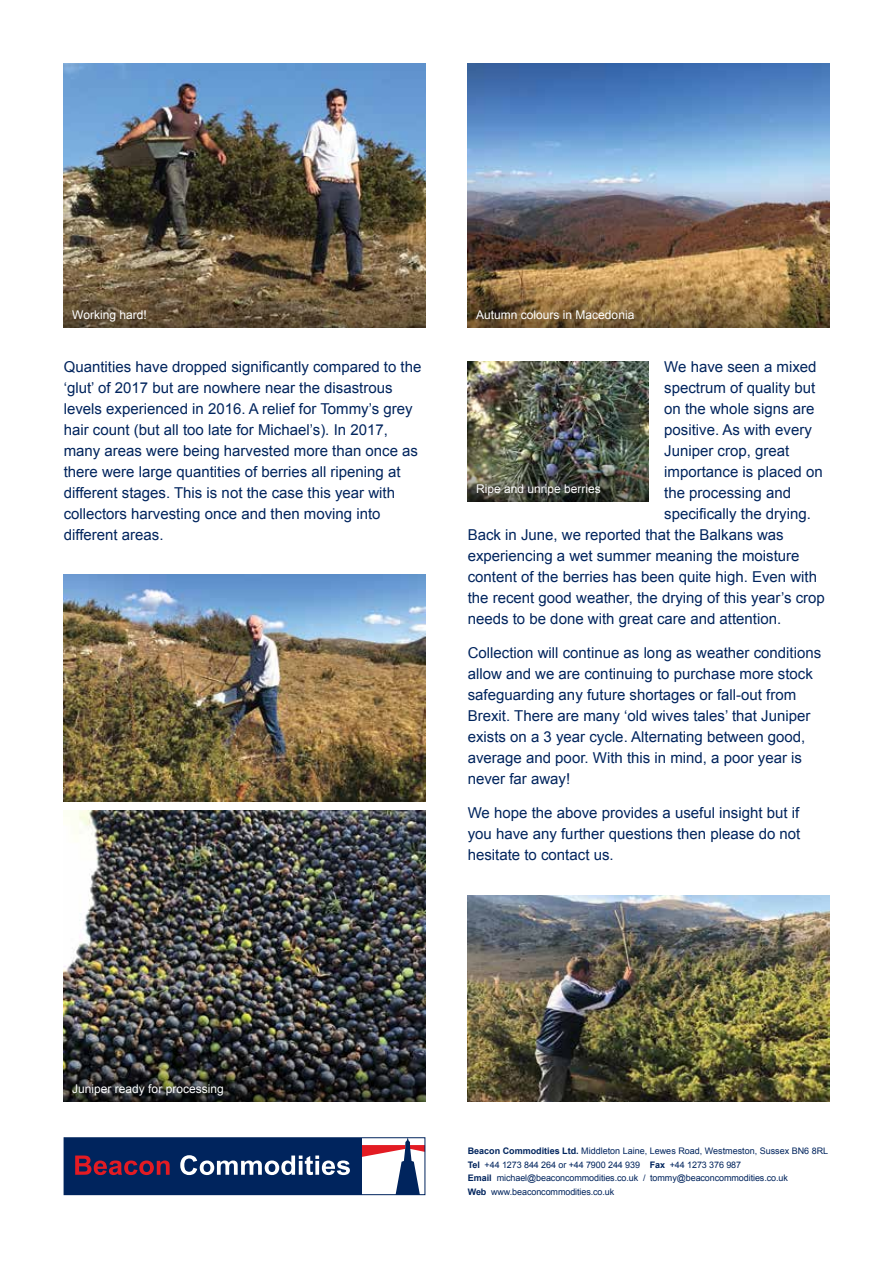
<style>
.page{position:relative;width:893px;height:1263px;background:#fff}
.page>*{position:absolute;margin:0;border:0;box-sizing:border-box;transform-origin:0 0}
.t1{font:15px/21px "Arial";color:#00245d}
.t2{font:12px "Arial";color:#fff}
.t3{font:9px/13.5px "Arial";letter-spacing:-.01em;color:#00245d}
.s1{font-weight:700}
</style>
<div class="page">
<svg style="left:362px;top:1139px;width:61px;height:54px"></svg>
<div style="left:64px;top:1138px;width:298px;height:56px;background:#00245d"></div>
<svg style="left:180px;top:1155px;width:170px;height:20px"></svg>
<svg style="left:75px;top:1155px;width:95px;height:20px"></svg>
<div style="left:64px;top:1137px;width:361px;height:58px;border:1px solid #00245d"></div>
<img style="left:64px;top:64px;width:361px;height:214px">
<img style="left:64px;top:810px;width:361px;height:242px">
<svg style="left:64px;top:278px;width:361px;height:49px;background:#6b583c"></svg>
<img style="left:468px;top:64px;width:361px;height:214px">
<img style="left:468px;top:361px;width:180px;height:91px">
<img style="left:64px;top:574px;width:361px;height:227px">
<img style="left:468px;top:895px;width:361px;height:206px">
<img style="left:64px;top:1052px;width:361px;height:49px">
<svg style="left:468px;top:278px;width:361px;height:49px;background:#8d6e40"></svg>
<img style="left:468px;top:452px;width:180px;height:50px">
<p class="t2" style="left:72px;top:307px;width:76px">Working hard!</p>
<p class="t1" style="left:64px;top:357px;width:359px">Quantities have dropped significantly compared to the ‘glut’ of 2017 but are nowhere near the disastrous levels experienced in 2016. A relief for Tommy’s grey hair count (but all too late for Michael’s). In 2017, many areas were being harvested more than once as there were large quantities of berries all ripening at different stages. This is not the case this year with collectors harvesting once and then moving into different areas.</p>
<p class="t2" style="left:476px;top:307px;width:160px">Autumn colours in Macedonia</p>
<p class="t1" style="left:664px;top:357px;width:154px">We have seen a mixed</p>
<p class="t1" style="left:664px;top:378px;width:152px">spectrum of quality but</p>
<p class="t1" style="left:664px;top:399px;width:152px">on the whole signs are</p>
<p class="t1" style="left:664px;top:420px;width:149px">positive. As with every</p>
<p class="t1" style="left:664px;top:441px;width:127px">Juniper crop, great</p>
<p class="t1" style="left:664px;top:462px;width:160px">importance is placed on</p>
<p class="t1" style="left:664px;top:483px;width:128px">the processing and</p>
<p class="t1" style="left:664px;top:504px;width:148px">specifically the drying.</p>
<p class="t1" style="left:468px;top:525px;width:317px">Back in June, we reported that the Balkans was</p>
<p class="t1" style="left:468px;top:546px;width:333px">experiencing a wet summer meaning the moisture</p>
<p class="t1" style="left:468px;top:567px;width:351px">content of the berries has been quite high. Even with</p>
<p class="t1" style="left:468px;top:588px;width:359px">the recent good weather, the drying of this year’s crop</p>
<p class="t1" style="left:468px;top:609px;width:315px">needs to be done with great care and attention.</p>
<p class="t1" style="left:468px;top:642px;width:355px">Collection will continue as long as weather conditions allow and we are continuing to purchase more stock safeguarding any future shortages or fall-out from Brexit. There are many ‘old wives tales’ that Juniper exists on a 3 year cycle. Alternating between good, average and poor. With this in mind, a poor year is never far away!</p>
<p class="t1" style="left:468px;top:802px;width:334px;text-align:justify">We hope the above provides a useful insight but if you have any further questions then please do not hesitate to contact us.</p>
<p class="t2" style="left:476px;top:481px;width:126px">Ripe and unripe berries</p>
<p class="t2" style="left:72px;top:1081px;width:153px">Juniper ready for processing</p>
<p class="t3" style="left:468px;top:1144px;width:362px"><span class="s1">Beacon Commodities Ltd.</span> Middleton Laine, Lewes Road, Westmeston, Sussex BN6 8RL <span class="s1">Tel</span> +44 1273 844 264 or +44 7900 244 939 <span class="s1">Fax</span> +44 1273 376 987<br><span class="s1">Email</span> michael@beaconcommodities.co.uk / tommy@beaconcommodities.co.uk<br><span class="s1">Web</span> www.beaconcommodities.co.uk</p>
</div>
